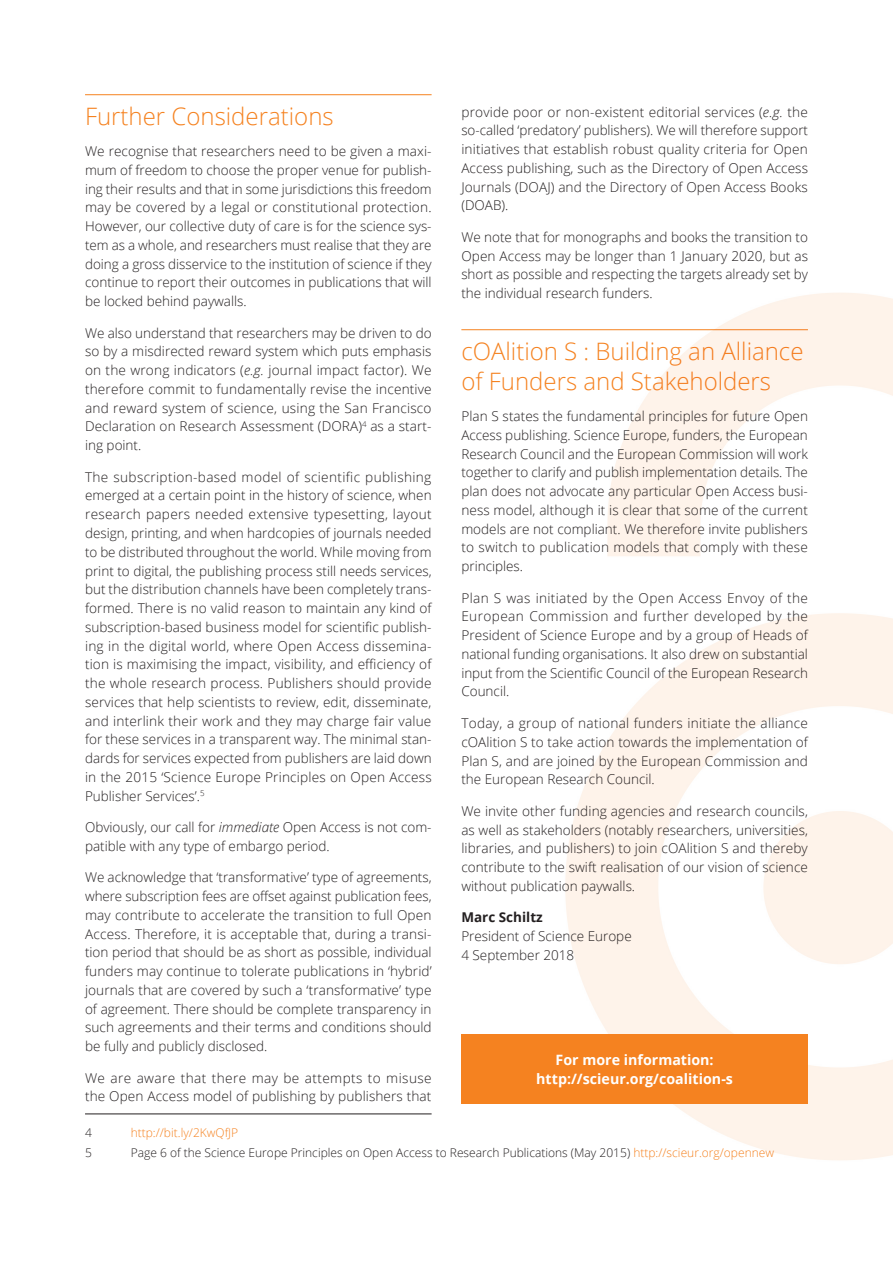
<style>
.page{position:relative;width:893px;height:1263px;background:#fff}
.page>*{position:absolute;margin:0;border:0;box-sizing:border-box;transform-origin:0 0}
.T1{font:300 24px/30px "Open Sans";color:#f58220}
.Body{font:700 14.25px/18.8px "Open Sans";color:#fff;text-align:center}
.Body-2{font:300 13.5px/18.8px "Open Sans";color:#231f20;text-align:justify}
.Body-3{font:700 13.5px "Open Sans";color:#231f20}
.Footnote{font:300 12px "Open Sans";color:#231f20}
.Footnote-2{font:300 12px "Open Sans";color:#f58220}
.s1{font-style:italic}
.s2{color:#f58220}
</style>
<div class="page">
<hr style="left:85px;top:94px;width:347px;height:1px;background:#f58220">
<hr style="left:85px;top:1114px;width:347px;height:1px;background:#231f20">
<hr style="left:461px;top:329px;width:347px;height:1px;background:#f58220">
<img style="left:556px;top:293px;width:337px;height:867px">
<div style="left:461px;top:1034px;width:347px;height:70px;background:#f58220"></div>
<p class="Body-2" style="left:461px;top:102px;width:348px">provide poor or non-existent editorial services (<span class="s1">e.g.</span> the so-called ‘predatory’ publishers). We will therefore support initiatives that establish robust quality criteria for Open Access publishing, such as the Directory of Open Access Journals (DOAJ) and the Directory of Open Access Books (DOAB).</p>
<p class="Body-2" style="left:461px;top:227px;width:348px">We note that for monographs and books the transition to Open Access may be longer than 1 January 2020, but as short as possible and respecting the targets already set by the individual research funders.</p>
<p class="T1" style="left:85px;top:100px;width:250px">Further Considerations</p>
<p class="Body-2" style="left:85px;top:142px;width:348px">We recognise that researchers need to be given a maxi&shy;mum of freedom to choose the proper venue for publish&shy;ing their results and that in some jurisdictions this freedom may be covered by a legal or constitutional protection.<br>However, our collective duty of care is for the science sys&shy;tem as a whole, and researchers must realise that they are doing a gross disservice to the institution of science if they continue to report their outcomes in publications that will be locked behind paywalls.</p>
<p class="Body-2" style="left:85px;top:323px;width:348px">We also understand that researchers may be driven to do so by a misdirected reward system which puts emphasis on the wrong indicators (<span class="s1">e.g.</span> journal impact factor). We therefore commit to fundamentally revise the incentive and reward system of science, using the San Francisco Declaration on Research Assessment (DORA)<sup>4</sup> as a start&shy;ing point.</p>
<p class="Body-2" style="left:85px;top:467px;width:348px">The subscription-based model of scientific publishing emerged at a certain point in the history of science, when research papers needed extensive typesetting, layout design, printing, and when hardcopies of journals needed to be distributed throughout the world. While moving from print to digital, the publishing process still needs services, but the distribution channels have been completely trans&shy;formed. There is no valid reason to maintain any kind of subscription-based business model for scientific publish&shy;ing in the digital world, where Open Access dissemina&shy;tion is maximising the impact, visibility, and efficiency of the whole research process. Publishers should provide services that help scientists to review, edit, disseminate, and interlink their work and they may charge fair value for these services in a transparent way. The minimal stan&shy;dards for services expected from publishers are laid down in the 2015 ‘Science Europe Principles on Open Access Publisher Services’.<sup>5</sup></p>
<p class="Body-2" style="left:85px;top:817px;width:348px">Obviously, our call for <span class="s1">immediate</span> Open Access is not com&shy;patible with any type of embargo period.</p>
<p class="Body-2" style="left:85px;top:868px;width:348px">We acknowledge that ‘transformative’ type of agreements, where subscription fees are offset against publication fees, may contribute to accelerate the transition to full Open Access. Therefore, it is acceptable that, during a transi&shy;tion period that should be as short as possible, individual funders may continue to tolerate publications in ‘hybrid’ journals that are covered by such a ‘transformative’ type of agreement. There should be complete transparency in such agreements and their terms and conditions should be fully and publicly disclosed.</p>
<p class="Body-2" style="left:85px;top:1068px;width:348px">We are aware that there may be attempts to misuse the Open Access model of publishing by publishers that</p>
<p class="Footnote" style="left:85px;top:1125px;width:8px">4</p>
<p class="Footnote-2" style="left:131px;top:1125px;width:109px">http://bit.ly/2KwQfJP</p>
<p class="Footnote" style="left:85px;top:1144px;width:8px">5</p>
<p class="Footnote" style="left:131px;top:1144px;width:645px">Page 6 of the Science Europe Principles on Open Access to Research Publications (May 2015) <span class="s2">http://scieur.org/opennew</span></p>
<p class="T1" style="left:461px;top:335px;width:344px">cOAlition S : Building an Alliance of Funders and Stakeholders</p>
<p class="Body-2" style="left:461px;top:407px;width:348px">Plan S states the fundamental principles for future Open Access publishing. Science Europe, funders, the European Research Council and the European Commission will work together to clarify and publish implementation details. The plan does not advocate any particular Open Access busi&shy;ness model, although it is clear that some of the current models are not compliant. We therefore invite publishers to switch to publication models that comply with these principles.</p>
<p class="Body-2" style="left:461px;top:588px;width:348px">Plan S was initiated by the Open Access Envoy of the European Commission and further developed by the President of Science Europe and by a group of Heads of national funding organisations. It also drew on substantial input from the Scientific Council of the European Research Council.</p>
<p class="Body-2" style="left:461px;top:713px;width:348px">Today, a group of national funders initiate the alliance cOAlition S to take action towards the implementation of Plan S, and are joined by the European Commission and the European Research Council.</p>
<p class="Body-2" style="left:461px;top:801px;width:348px">We invite other funding agencies and research councils, as well as stakeholders (notably researchers, universities, libraries, and publishers) to join cOAlition S and thereby contribute to the swift realisation of our vision of science without publication paywalls.</p>
<p class="Body-3" style="left:461px;top:908px;width:83px">Marc Schiltz</p>
<p class="Body-2" style="left:461px;top:926px;width:172px">President of Science Europe</p>
<p class="Body-2" style="left:461px;top:945px;width:114px">4 September 2018</p>
<p class="Body" style="left:536px;top:1050px;width:198px">For more information: http://scieur.org/coalition-s</p>
</div>
